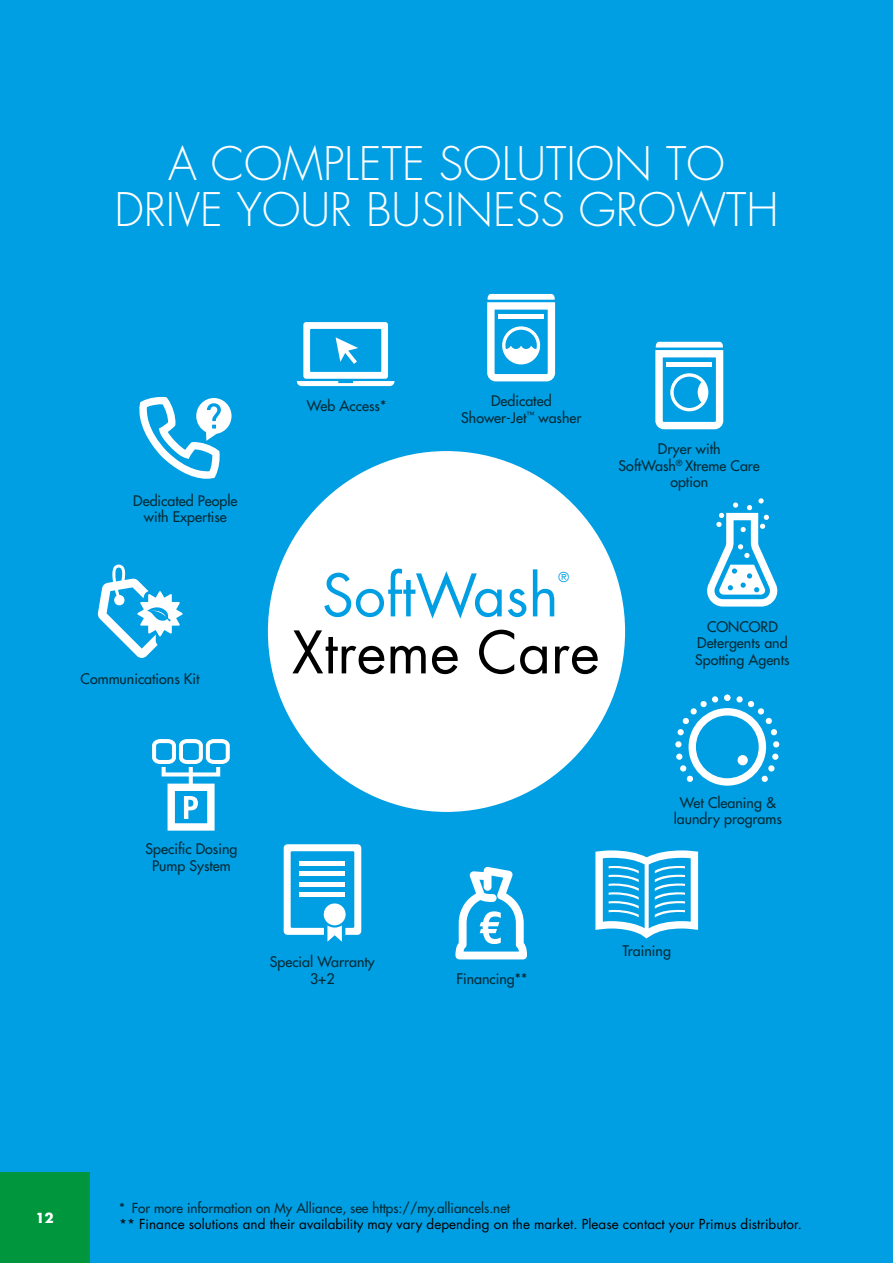
<style>
.page{position:relative;width:893px;height:1263px;background:#009ee3}
.page>*{position:absolute;margin:0;border:0;box-sizing:border-box;transform-origin:0 0}
.t1{font:57px "Futura Std";color:#000}
.t2{font:57px "Futura Std";color:#009ee3}
.t3{font:300 45px/45.2px "Futura Std";color:#fff;text-align:center}
.t4{font:500 14.25px/16.5px "Futura Std";color:#002c38;text-align:center}
.t5{font:13.5px "Futura Std";color:#000}
.t6{font:500 13.5px "Futura Std";color:#002c38}
.t7{font:700 13.5px "Futura Std";color:#fff}
.t8{font:13.35px "Futura Std";color:#009ee3}
</style>
<div class="page">
<div style="left:0;top:1173px;width:89px;height:90px;background:#00963e"></div>
<svg style="left:297px;top:322px;width:98px;height:64px"></svg>
<svg style="left:152px;top:739px;width:78px;height:92px"></svg>
<svg style="left:284px;top:844px;width:77px;height:98px"></svg>
<svg style="left:707px;top:498px;width:71px;height:108px"></svg>
<svg style="left:455px;top:867px;width:72px;height:92px"></svg>
<svg style="left:98px;top:564px;width:85px;height:94px"></svg>
<svg style="left:139px;top:396px;width:93px;height:83px"></svg>
<svg style="left:595px;top:850px;width:103px;height:88px"></svg>
<svg style="left:677px;top:695px;width:102px;height:91px"></svg>
<div style="left:737px;top:755px;width:11px;height:10px;background:#fff;border-radius:50%"></div>
<svg style="left:655px;top:342px;width:68px;height:87px"></svg>
<div style="left:667px;top:362px;width:45px;height:5px;background:#fff"></div>
<svg style="left:487px;top:294px;width:68px;height:87px"></svg>
<hr style="left:498px;top:315px;width:46px;height:4px;background:#fff">
<div style="left:268px;top:451px;width:357px;height:361px;background:#fff;border-radius:50%"></div>
<h2 class="t3" style="left:114px;top:143px;width:666px">A COMPLETE SOLUTION TO<br>DRIVE YOUR BUSINESS GROWTH</h2>
<p class="t4" style="left:133px;top:492px;width:106px">Dedicated People with Expertise</p>
<p class="t4" style="left:81px;top:670px;width:120px">Communications Kit</p>
<p class="t4" style="left:307px;top:398px;width:81px">Web Access*</p>
<p class="t4" style="left:461px;top:393px;width:122px">Dedicated<br>Shower-Jet<sup>™</sup> washer</p>
<p class="t4" style="left:619px;top:441px;width:143px">Dryer with<br>SoftWash<sup>®</sup> Xtreme Care option</p>
<h1 class="t2" style="left:322px;top:559px;width:238px">SoftWash</h1>
<p class="t8" style="left:559px;top:568px;width:12px">®</p>
<h1 class="t1" style="left:292px;top:616px;width:309px">Xtreme Care</h1>
<p class="t4" style="left:695px;top:618px;width:96px">CONCORD<br>Detergents and<br>Spotting Agents</p>
<p class="t4" style="left:146px;top:841px;width:93px">Specific Dosing<br>Pump System</p>
<p class="t4" style="left:270px;top:954px;width:107px">Special Warranty<br>3+2</p>
<p class="t4" style="left:456px;top:970px;width:72px">Financing**</p>
<p class="t4" style="left:674px;top:794px;width:110px">Wet Cleaning &amp; laundry programs</p>
<p class="t4" style="left:623px;top:942px;width:50px">Training</p>
<p class="t7" style="left:35px;top:1209px;width:20px">12</p>
<p class="t6" style="left:119px;top:1199px;width:393px">* For more information on My Alliance, see https://my.alliancels.net</p>
<p class="t5" style="left:119px;top:1216px;width:684px">** Finance solutions and their availability may vary depending on the market. Please contact your Primus distributor.</p>
</div>
